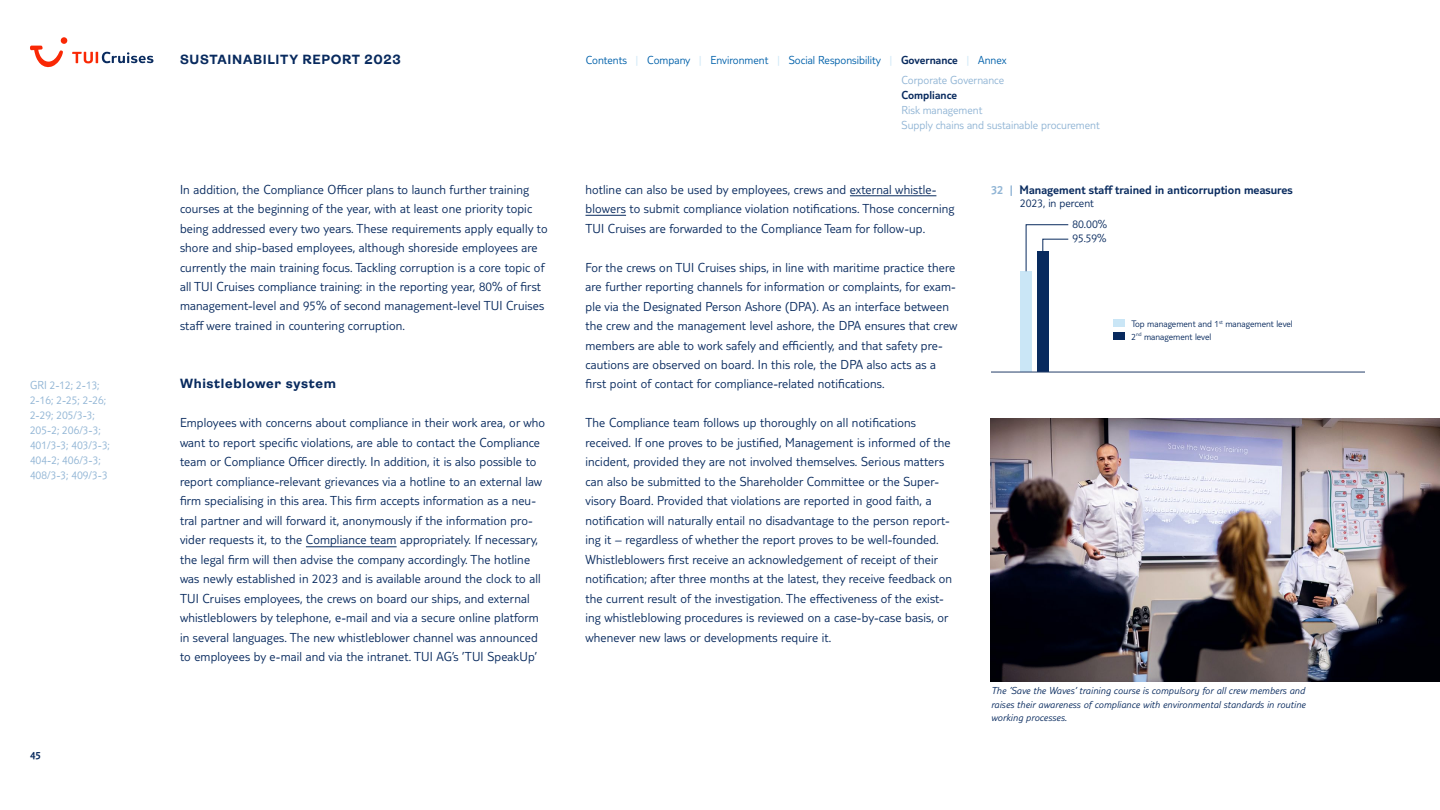
<style>
.page{position:relative;width:1440px;height:810px;background:#fff}
.page>*{position:absolute;margin:0;border:0;box-sizing:border-box;transform-origin:0 0}
.t1{font:300 13.5px/19.5px "TUI Type";letter-spacing:.01em;color:#082a5e}
.t2{font:700 13.5px "Ambit";letter-spacing:.05em;color:#082a5e}
.t3{font:300 12.75px "TUI Type";color:#082a5e}
.t4{font:300 12px/15px "TUI Type";color:#91b5d5}
.t5{font:300 12px "TUI Type";color:#0061aa}
.t6{font:300 12px/21.2px "TUI Type";color:#082a5e}
.t7{font:300 12px "TUI Type";color:#082a5e}
.t8{font:300 11.25px "TUI Type";color:#082a5e}
.t9{font:italic 300 10.5px/13.5px "TUI Type";letter-spacing:.01em;color:#082a5e;text-align:justify}
.t10{font:300 9.75px/12.8px "TUI Type";color:#082a5e}
.s1{color:#cae6f6}
.s2{color:#082a5e}
.s3{color:#91b5d5}
</style>
<div class="page">
<hr style="left:306px;top:547px;width:91px;height:1px;background:#082a5e">
<hr style="left:850px;top:196px;width:86px;height:1px;background:#082a5e">
<hr style="left:586px;top:215px;width:40px;height:1px;background:#082a5e">
<div style="left:1113px;top:320px;width:11px;height:7px;background:#cae6f6"></div>
<div style="left:1113px;top:332px;width:11px;height:8px;background:#082a5e"></div>
<div style="left:1020px;top:271px;width:12px;height:101px;background:#cae6f6"></div>
<div style="left:1037px;top:252px;width:12px;height:120px;background:#082a5e"></div>
<svg style="left:1026px;top:224px;width:43px;height:48px"></svg>
<hr style="left:991px;top:372px;width:374px;height:1px;background:#243d69">
<img style="left:991px;top:418px;width:449px;height:263px">
<svg style="left:30px;top:37px;width:123px;height:31px"></svg>
<p class="t4" style="left:30px;top:377px;width:81px">GRI 2-12; 2-13;<br>2-16; 2-25; 2-26;<br>2-29; 205/3-3;<br>205-2; 206/3-3;<br>401/3-3; 403/3-3;<br>404-2; 406/3-3;<br>408/3-3; 409/3-3</p>
<p class="t8" style="left:30px;top:749px;width:13px">45</p>
<p class="t2" style="left:180px;top:52px;width:222px">sustainability Report 2023</p>
<p class="t1" style="left:180px;top:179px;width:369px">In addition, the Compliance Officer plans to launch further training courses at the beginning of the year, with at least one priority topic being addressed every two years. These requirements apply equally to shore and ship-based employees, although shoreside employees are currently the main training focus. Tackling corruption is a core topic of all TUI Cruises compliance training: in the reporting year, 80% of first management-level and 95% of second management-level TUI Cruises staff were trained in countering corruption.</p>
<p class="t2" style="left:180px;top:376px;width:157px">Whistleblower system</p>
<p class="t1" style="left:180px;top:413px;width:367px">Employees with concerns about compliance in their work area, or who want to report specific violations, are able to contact the Compliance team or Compliance Officer directly. In addition, it is also possible to report compliance-relevant grievances via a hotline to an external law firm specialising in this area. This firm accepts information as a neu&shy;tral partner and will forward it, anonymously if the information pro&shy;vider requests it, to the Compliance team appropriately. If necessary, the legal firm will then advise the company accordingly. The hotline was newly established in 2023 and is available around the clock to all TUI Cruises employees, the crews on board our ships, and external whistleblowers by telephone, e-mail and via a secure online platform in several languages. The new whistleblower channel was announced to employees by e-mail and via the intranet. TUI AG’s ’TUI SpeakUp’</p>
<p class="t5" style="left:586px;top:53px;width:422px">Contents <span class="s1">|</span> Company <span class="s1">|</span> Environment <span class="s1">|</span> Social Responsibility <span class="s1">|</span> <span class="s2">Governance</span> <span class="s1">|</span> Annex</p>
<p class="t4" style="left:902px;top:72px;width:104px">Corporate Governance</p>
<p class="t7" style="left:902px;top:88px;width:57px">Compliance</p>
<p class="t4" style="left:902px;top:102px;width:200px">Risk management<br>Supply chains and sustainable procurement</p>
<p class="t1" style="left:586px;top:179px;width:371px">hotline can also be used by employees, crews and external whistle&shy;blowers to submit compliance violation notifications. Those concerning<br>TUI Cruises are forwarded to the Compliance Team for follow-up.</p>
<p class="t1" style="left:586px;top:257px;width:374px">For the crews on TUI Cruises ships, in line with maritime practice there are further reporting channels for information or complaints, for exam&shy;ple via the Designated Person Ashore (DPA). As an interface between the crew and the management level ashore, the DPA ensures that crew members are able to work safely and efficiently, and that safety pre&shy;cautions are observed on board. In this role, the DPA also acts as a first point of contact for compliance-related notifications.</p>
<p class="t1" style="left:586px;top:413px;width:368px">The Compliance team follows up thoroughly on all notifications received. If one proves to be justified, Management is informed of the incident, provided they are not involved themselves. Serious matters can also be submitted to the Shareholder Committee or the Super&shy;visory Board. Provided that violations are reported in good faith, a notification will naturally entail no disadvantage to the person report&shy;ing it – regardless of whether the report proves to be well-founded.<br>Whistleblowers first receive an acknowledgement of receipt of their notification; after three months at the latest, they receive feedback on the current result of the investigation. The effectiveness of the exist&shy;ing whistleblowing procedures is reviewed on a case-by-case basis, or whenever new laws or developments require it.</p>
<p class="t3" style="left:991px;top:182px;width:303px"><span class="s3">32 |</span> Management staff trained in anticorruption measures</p>
<p class="t6" style="left:1072px;top:192px;width:36px;text-indent:-52px">2023, in percent<br>80.00%</p>
<p class="t6" style="left:1072px;top:227px;width:36px">95.59%</p>
<p class="t10" style="left:1131px;top:317px;width:163px">Top management and 1<sup>st</sup> management level<br>2<sup>nd</sup> management level</p>
<p class="t9" style="left:991px;top:684px;width:316px">The ’Save the Waves’ training course is compulsory for all crew members and raises their awareness of compliance with environmental standards in routine working processes.</p>
</div>
